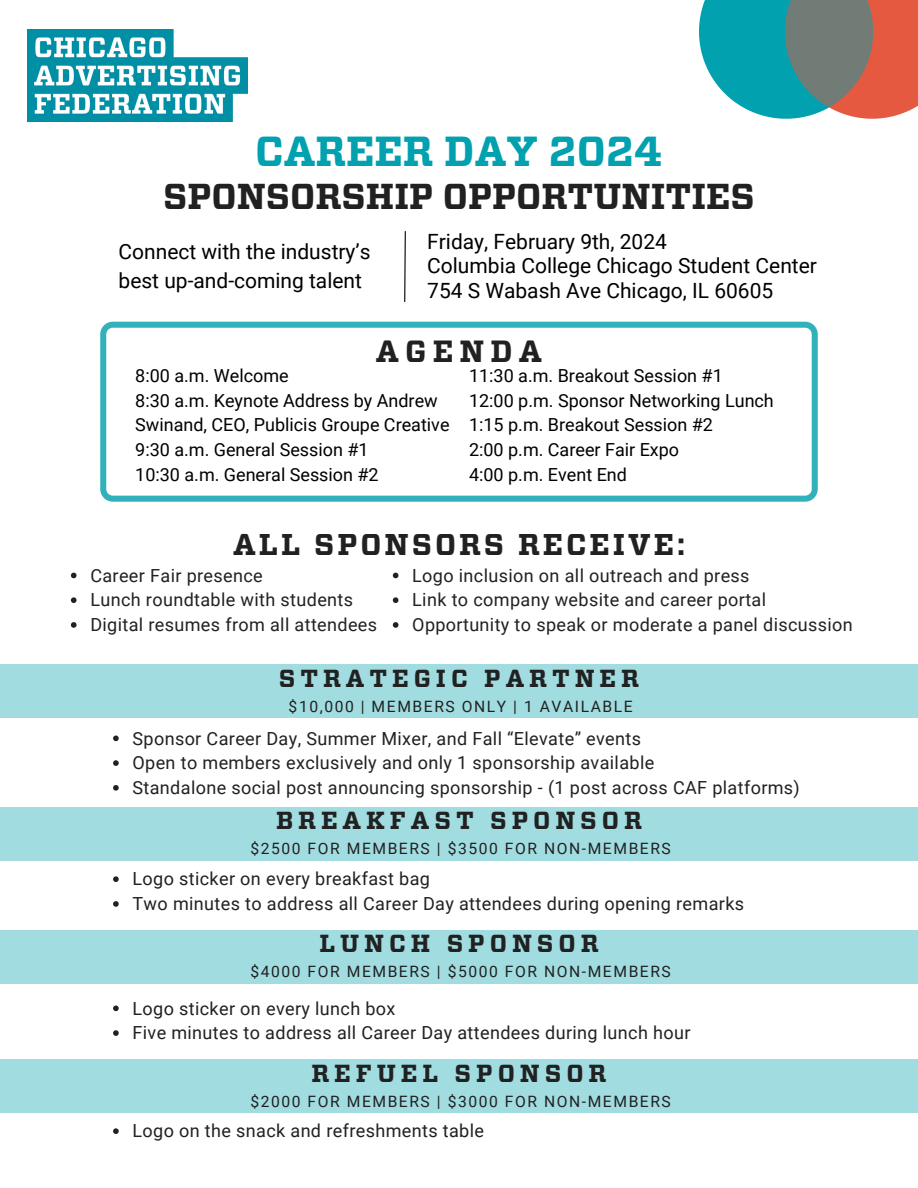
<style>
.page{position:relative;width:918px;height:1188px;background:#fff}
.page>*{position:absolute;margin:0;border:0;box-sizing:border-box;transform-origin:0 0}
.t1{font:700 42px "Vitesse";color:#01a1b0}
.t2{font:700 36px "Vitesse";color:#212121}
.t3{font:700 30.6px "Vitesse";letter-spacing:.2em;color:#212121}
.t4{font:700 30px "Vitesse";letter-spacing:.1em;color:#212121}
.t5{font:700 24.6px "Vitesse";letter-spacing:.2em;color:#212121}
.t6{font:21px/29.2px "Roboto";color:#000}
.t7{font:18px "Roboto";letter-spacing:.02em;color:#212121}
.t8{font:18px/24.8px "Roboto";color:#000}
.t9{font:15.6px "Roboto";letter-spacing:.1em;color:#212121}
</style>
<div class="page">
<svg style="left:100px;top:322px;width:718px;height:180px"></svg>
<div style="left:0;top:664px;width:918px;height:54px;background:#a1dce1"></div>
<svg style="left:699px;top:0;width:219px;height:119px;background:#6f8d8b"></svg>
<svg style="left:113px;top:736px;width:6px;height:5px"></svg>
<svg style="left:113px;top:760px;width:6px;height:6px"></svg>
<svg style="left:113px;top:785px;width:6px;height:6px"></svg>
<img style="left:27px;top:29px;width:221px;height:93px">
<svg style="left:404px;top:231px;width:2px;height:71px"></svg>
<svg style="left:71px;top:573px;width:6px;height:5px"></svg>
<svg style="left:71px;top:597px;width:6px;height:6px"></svg>
<svg style="left:71px;top:622px;width:6px;height:6px"></svg>
<svg style="left:393px;top:573px;width:5px;height:5px"></svg>
<svg style="left:393px;top:597px;width:5px;height:6px"></svg>
<svg style="left:393px;top:622px;width:5px;height:6px"></svg>
<div style="left:0;top:807px;width:918px;height:54px;background:#a1dce1"></div>
<svg style="left:113px;top:876px;width:6px;height:6px"></svg>
<svg style="left:113px;top:901px;width:6px;height:6px"></svg>
<div style="left:0;top:1059px;width:918px;height:54px;background:#a1dce1"></div>
<div style="left:0;top:930px;width:918px;height:54px;background:#a1dce1"></div>
<svg style="left:113px;top:1006px;width:6px;height:5px"></svg>
<svg style="left:113px;top:1030px;width:6px;height:6px"></svg>
<svg style="left:113px;top:1128px;width:6px;height:6px"></svg>
<p class="t1" style="left:255px;top:132px;width:409px">CAREER DAY 2024</p>
<p class="t2" style="left:163px;top:181px;width:593px">SPONSORSHIP OPPORTUNITIES</p>
<p class="t6" style="left:119px;top:237px;width:253px">Connect with the industry’s best up-and-coming talent</p>
<p class="t6" style="left:427px;top:227px;width:241px">Friday, February 9th, 2024</p>
<p class="t6" style="left:427px;top:252px;width:391px">Columbia College Chicago Student Center</p>
<p class="t6" style="left:427px;top:276px;width:348px">754 S Wabash Ave Chicago, IL 60605</p>
<p class="t3" style="left:376px;top:337px;width:168px">AGENDA</p>
<p class="t8" style="left:135px;top:363px;width:155px">8:00 a.m. Welcome</p>
<p class="t8" style="left:135px;top:388px;width:316px">8:30 a.m. Keynote Address by Andrew<br>Swinand, CEO, Publicis Groupe Creative</p>
<p class="t8" style="left:135px;top:438px;width:235px">9:30 a.m. General Session #1</p>
<p class="t8" style="left:135px;top:462px;width:245px">10:30 a.m. General Session #2</p>
<p class="t8" style="left:469px;top:363px;width:255px">11:30 a.m. Breakout Session #1</p>
<p class="t8" style="left:469px;top:388px;width:306px">12:00 p.m. Sponsor Networking Lunch</p>
<p class="t8" style="left:469px;top:413px;width:245px">1:15 p.m. Breakout Session #2</p>
<p class="t8" style="left:469px;top:438px;width:212px">2:00 p.m. Career Fair Expo</p>
<p class="t8" style="left:469px;top:462px;width:159px">4:00 p.m. Event End</p>
<p class="t4" style="left:233px;top:531px;width:453px">ALL SPONSORS RECEIVE:</p>
<p class="t7" style="left:90px;top:565px;width:174px">Career Fair presence</p>
<p class="t7" style="left:90px;top:590px;width:264px">Lunch roundtable with students</p>
<p class="t7" style="left:90px;top:614px;width:288px">Digital resumes from all attendees</p>
<p class="t7" style="left:412px;top:565px;width:339px">Logo inclusion on all outreach and press</p>
<p class="t7" style="left:412px;top:590px;width:355px">Link to company website and career portal</p>
<p class="t7" style="left:412px;top:614px;width:442px">Opportunity to speak or moderate a panel discussion</p>
<p class="t5" style="left:279px;top:667px;width:362px">STRATEGIC PARTNER</p>
<p class="t9" style="left:289px;top:697px;width:346px">$10,000 | MEMBERS ONLY | 1 AVAILABLE</p>
<p class="t7" style="left:133px;top:728px;width:510px">Sponsor Career Day, Summer Mixer, and Fall “Elevate” events</p>
<p class="t7" style="left:133px;top:753px;width:523px">Open to members exclusively and only 1 sponsorship available</p>
<p class="t7" style="left:133px;top:777px;width:669px">Standalone social post announcing sponsorship - (1 post across CAF platforms)</p>
<p class="t5" style="left:276px;top:810px;width:367px">BREAKFAST SPONSOR</p>
<p class="t9" style="left:250px;top:840px;width:422px">$2500 FOR MEMBERS | $3500 FOR NON-MEMBERS</p>
<p class="t7" style="left:133px;top:869px;width:299px">Logo sticker on every breakfast bag</p>
<p class="t7" style="left:133px;top:893px;width:613px">Two minutes to address all Career Day attendees during opening remarks</p>
<p class="t5" style="left:319px;top:933px;width:281px">LUNCH SPONSOR</p>
<p class="t9" style="left:250px;top:963px;width:422px">$4000 FOR MEMBERS | $5000 FOR NON-MEMBERS</p>
<p class="t7" style="left:133px;top:998px;width:265px">Logo sticker on every lunch box</p>
<p class="t7" style="left:133px;top:1023px;width:559px">Five minutes to address all Career Day attendees during lunch hour</p>
<p class="t5" style="left:312px;top:1062px;width:296px">REFUEL SPONSOR</p>
<p class="t9" style="left:250px;top:1092px;width:422px">$2000 FOR MEMBERS | $3000 FOR NON-MEMBERS</p>
<p class="t7" style="left:133px;top:1121px;width:353px">Logo on the snack and refreshments table</p>
</div>
